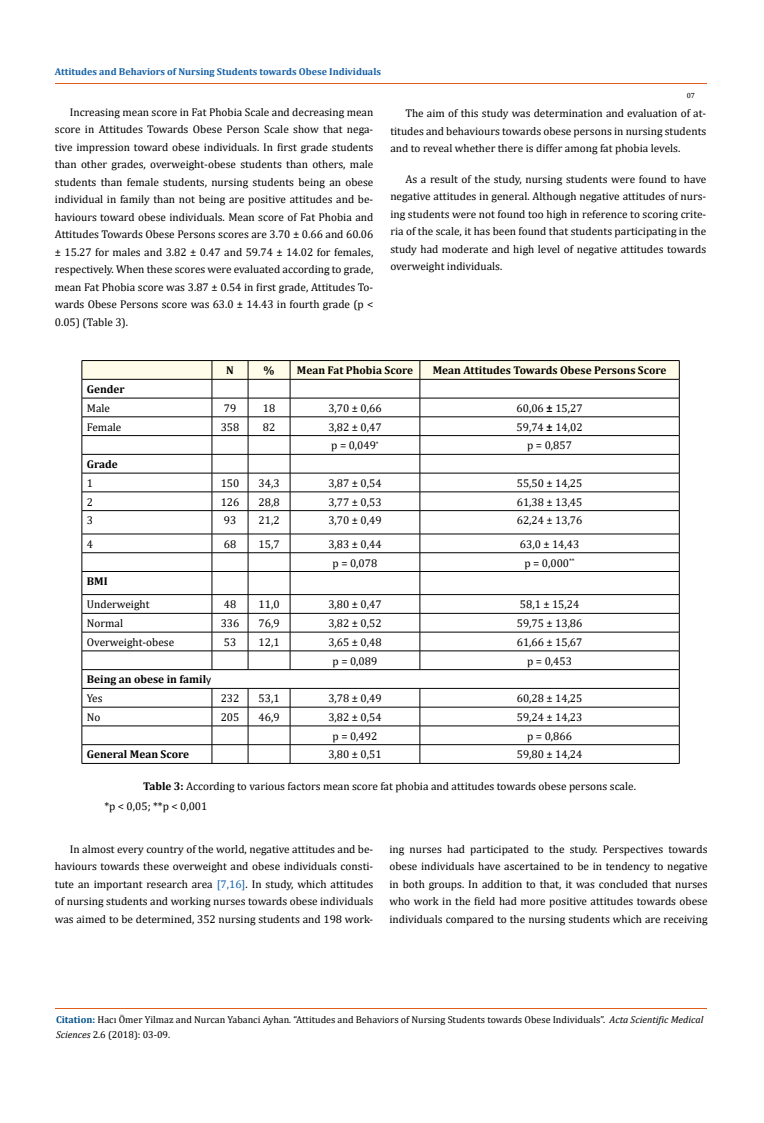
<style>
.page{position:relative;width:764px;height:1123px;background:#fff}
.page>*{position:absolute;margin:0;border:0;box-sizing:border-box;transform-origin:0 0}
.t1{font:11.25px/17.5px "Cambria";color:#000;text-align:justify}
.t2{font:700 11.25px/18.8px "Cambria";color:#000}
.t3{font:10px/15px "Cambria";color:#000}
.t4{font:700 10px "Cambria";color:#1560a6}
.t5{font:7.5px "Cambria";color:#000}
.s1{font-weight:700}
.s2{font-family:"Calibri";font-weight:400}
.s3{font-weight:400}
.s4{color:#1560a6}
.s5{font-weight:700;color:#035089}
.s6{font-style:italic}
</style>
<div class="page">
<hr style="left:55px;top:83px;width:651px;height:1px;background:#e05d1a">
<svg style="left:82px;top:360px;width:598px;height:403px"></svg>
<hr style="left:82px;top:763px;width:130px;height:1px;background:#000">
<hr style="left:212px;top:763px;width:36px;height:1px;background:#000">
<hr style="left:248px;top:763px;width:42px;height:1px;background:#000">
<hr style="left:290px;top:763px;width:130px;height:1px;background:#000">
<hr style="left:420px;top:763px;width:259px;height:1px;background:#000">
<hr style="left:55px;top:1008px;width:651px;height:1px;background:#e05d1a">
<p class="t4" style="left:55px;top:64px;width:328px">Attitudes and Behaviors of Nursing Students towards Obese Individuals</p>
<p class="t1" style="left:55px;top:103px;width:320px;text-indent:15px">Increasing mean score in Fat Phobia Scale and decreasing mean score in Attitudes Towards Obese Person Scale show that nega&shy;tive impression toward obese individuals. In first grade students than other grades, overweight-obese students than others, male students than female students, nursing students being an obese individual in family than not being are positive attitudes and be&shy;haviours toward obese individuals. Mean score of Fat Phobia and Attitudes Towards Obese Persons scores are 3.70 ± 0.66 and 60.06 ± 15.27 for males and 3.82 ± 0.47 and 59.74 ± 14.02 for females, respectively. When these scores were evaluated according to grade, mean Fat Phobia score was 3.87 ± 0.54 in first grade, Attitudes To&shy;wards Obese Persons score was 63.0 ± 14.43 in fourth grade (p &lt; 0.05) (Table 3).</p>
<p class="t1" style="left:390px;top:105px;width:317px;text-indent:15px">The aim of this study was determination and evaluation of at&shy;titudes and behaviours towards obese persons in nursing students and to reveal whether there is differ among fat phobia levels.</p>
<p class="t2" style="left:226px;top:361px;width:9px">N</p>
<p class="t2" style="left:264px;top:361px;width:12px">%</p>
<p class="t2" style="left:297px;top:361px;width:118px">Mean Fat Phobia Score</p>
<p class="t2" style="left:433px;top:361px;width:235px">Mean Attitudes Towards Obese Persons Score</p>
<p class="t2" style="left:87px;top:379px;width:39px">Gender</p>
<p class="t1" style="left:87px;top:399px;width:25px">Male</p>
<p class="t1" style="left:224px;top:399px;width:14px">79</p>
<p class="t1" style="left:263px;top:399px;width:14px">18</p>
<p class="t1" style="left:328px;top:399px;width:55px">3,70 ± 0,66</p>
<p class="t1" style="left:516px;top:399px;width:68px">60,06 <span class="s1">±</span> 15,27</p>
<p class="t1" style="left:87px;top:418px;width:36px">Female</p>
<p class="t1" style="left:221px;top:418px;width:20px">358</p>
<p class="t1" style="left:263px;top:418px;width:14px">82</p>
<p class="t1" style="left:328px;top:418px;width:55px">3,82 ± 0,47</p>
<p class="t1" style="left:516px;top:418px;width:68px">59,74 <span class="s1">±</span> 14,02</p>
<p class="t1" style="left:331px;top:437px;width:49px">p = 0,049<sup>*</sup></p>
<p class="t1" style="left:527px;top:437px;width:46px">p = 0,857</p>
<p class="t2" style="left:87px;top:454px;width:32px">Grade</p>
<p class="t1" style="left:87px;top:474px;width:8px">1</p>
<p class="t1" style="left:221px;top:474px;width:20px">150</p>
<p class="t1" style="left:259px;top:474px;width:23px">34,3</p>
<p class="t1" style="left:328px;top:474px;width:55px">3,87 ± 0,54</p>
<p class="t1" style="left:517px;top:474px;width:67px">55,50 ± 14,25</p>
<p class="t1" style="left:87px;top:493px;width:8px">2</p>
<p class="t1" style="left:221px;top:493px;width:20px">126</p>
<p class="t1" style="left:259px;top:493px;width:23px">28,8</p>
<p class="t1" style="left:328px;top:493px;width:55px">3,77 ± 0,53</p>
<p class="t1" style="left:517px;top:493px;width:67px">61,38 ± 13,45</p>
<p class="t1" style="left:87px;top:512px;width:8px">3</p>
<p class="t1" style="left:224px;top:512px;width:14px">93</p>
<p class="t1" style="left:259px;top:512px;width:23px">21,2</p>
<p class="t1" style="left:328px;top:512px;width:55px">3,70 ± 0,49</p>
<p class="t1" style="left:517px;top:512px;width:67px">62,24 ± 13,76</p>
<p class="t1" style="left:87px;top:535px;width:8px">4</p>
<p class="t1" style="left:224px;top:535px;width:14px">68</p>
<p class="t1" style="left:259px;top:535px;width:23px">15,7</p>
<p class="t1" style="left:328px;top:535px;width:55px">3,83 ± 0,44</p>
<p class="t1" style="left:520px;top:535px;width:61px">63,0 ± 14,43</p>
<p class="t1" style="left:333px;top:554px;width:46px">p = 0,078</p>
<p class="t1" style="left:524px;top:554px;width:52px">p = 0,000<sup>**</sup></p>
<p class="t2" style="left:87px;top:571px;width:22px">BMI</p>
<p class="t1" style="left:87px;top:595px;width:64px">Underweight</p>
<p class="t1" style="left:224px;top:595px;width:14px">48</p>
<p class="t1" style="left:259px;top:595px;width:23px">11,0</p>
<p class="t1" style="left:328px;top:595px;width:55px">3,80 ± 0,47</p>
<p class="t1" style="left:520px;top:595px;width:61px">58,1 ± 15,24</p>
<p class="t1" style="left:87px;top:614px;width:38px">Normal</p>
<p class="t1" style="left:221px;top:614px;width:20px">336</p>
<p class="t1" style="left:259px;top:614px;width:23px">76,9</p>
<p class="t1" style="left:328px;top:614px;width:55px">3,82 ± 0,52</p>
<p class="t1" style="left:517px;top:614px;width:67px">59,75 ± 13,86</p>
<p class="t1" style="left:87px;top:633px;width:89px">Overweight-obese</p>
<p class="t1" style="left:224px;top:633px;width:14px">53</p>
<p class="t1" style="left:259px;top:633px;width:23px">12,1</p>
<p class="t1" style="left:328px;top:633px;width:55px">3,65 ± 0,48</p>
<p class="t1" style="left:517px;top:633px;width:67px">61,66 ± 15,67</p>
<p class="t1" style="left:333px;top:652px;width:46px">p = 0,089</p>
<p class="t1" style="left:527px;top:652px;width:46px">p = 0,453</p>
<p class="t2" style="left:87px;top:670px;width:126px">Being an obese in famil<span class="s2">y<br></span><span class="s3">Yes</span></p>
<p class="t5" style="left:687px;top:91px;width:10px">07</p>
<p class="t1" style="left:390px;top:170px;width:317px;text-indent:15px">As a result of the study, nursing students were found to have negative attitudes in general. Although negative attitudes of nurs&shy;ing students were not found too high in reference to scoring crite&shy;ria of the scale, it has been found that students participating in the study had moderate and high level of negative attitudes towards overweight individuals.</p>
<p class="t1" style="left:221px;top:689px;width:20px">232</p>
<p class="t1" style="left:259px;top:689px;width:23px">53,1</p>
<p class="t1" style="left:328px;top:689px;width:55px">3,78 ± 0,49</p>
<p class="t1" style="left:517px;top:689px;width:67px">60,28 ± 14,25</p>
<p class="t1" style="left:87px;top:708px;width:15px">No</p>
<p class="t1" style="left:221px;top:708px;width:20px">205</p>
<p class="t1" style="left:259px;top:708px;width:23px">46,9</p>
<p class="t1" style="left:328px;top:708px;width:55px">3,82 ± 0,54</p>
<p class="t1" style="left:517px;top:708px;width:67px">59,24 ± 14,23</p>
<p class="t1" style="left:333px;top:727px;width:46px">p = 0,492</p>
<p class="t1" style="left:527px;top:727px;width:46px">p = 0,866</p>
<p class="t2" style="left:87px;top:745px;width:104px">General Mean Score</p>
<p class="t1" style="left:328px;top:745px;width:55px">3,80 ± 0,51</p>
<p class="t1" style="left:517px;top:745px;width:67px">59,80 ± 14,24</p>
<p class="t1" style="left:104px;top:776px;width:533px;line-height:20px;text-indent:39px"><span class="s1">Table 3:</span> According to various factors mean score fat phobia and attitudes towards obese persons scale. *p &lt; 0,05; **p &lt; 0,001</p>
<p class="t1" style="left:55px;top:840px;width:320px;text-indent:15px">In almost every country of the world, negative attitudes and be&shy;haviours towards these overweight and obese individuals consti&shy;tute an important research area <span class="s4">[7,16]</span>. In study, which attitudes of nursing students and working nurses towards obese individuals was aimed to be determined, 352 nursing students and 198 work-</p>
<p class="t1" style="left:389px;top:840px;width:319px">ing nurses had participated to the study. Perspectives towards obese individuals have ascertained to be in tendency to negative in both groups. In addition to that, it was concluded that nurses who work in the field had more positive attitudes towards obese individuals compared to the nursing students which are receiving</p>
<p class="t3" style="left:56px;top:1012px;width:649px"><span class="s5">Citation:</span> Hacı Ömer Yilmaz and Nurcan Yabanci Ayhan<span class="s6">.</span> “Attitudes and Behaviors of Nursing Students towards Obese Individuals”. <span class="s6">Acta Scientific Medical<br>Sciences</span> 2.6 (2018): 03-09.</p>
</div>
